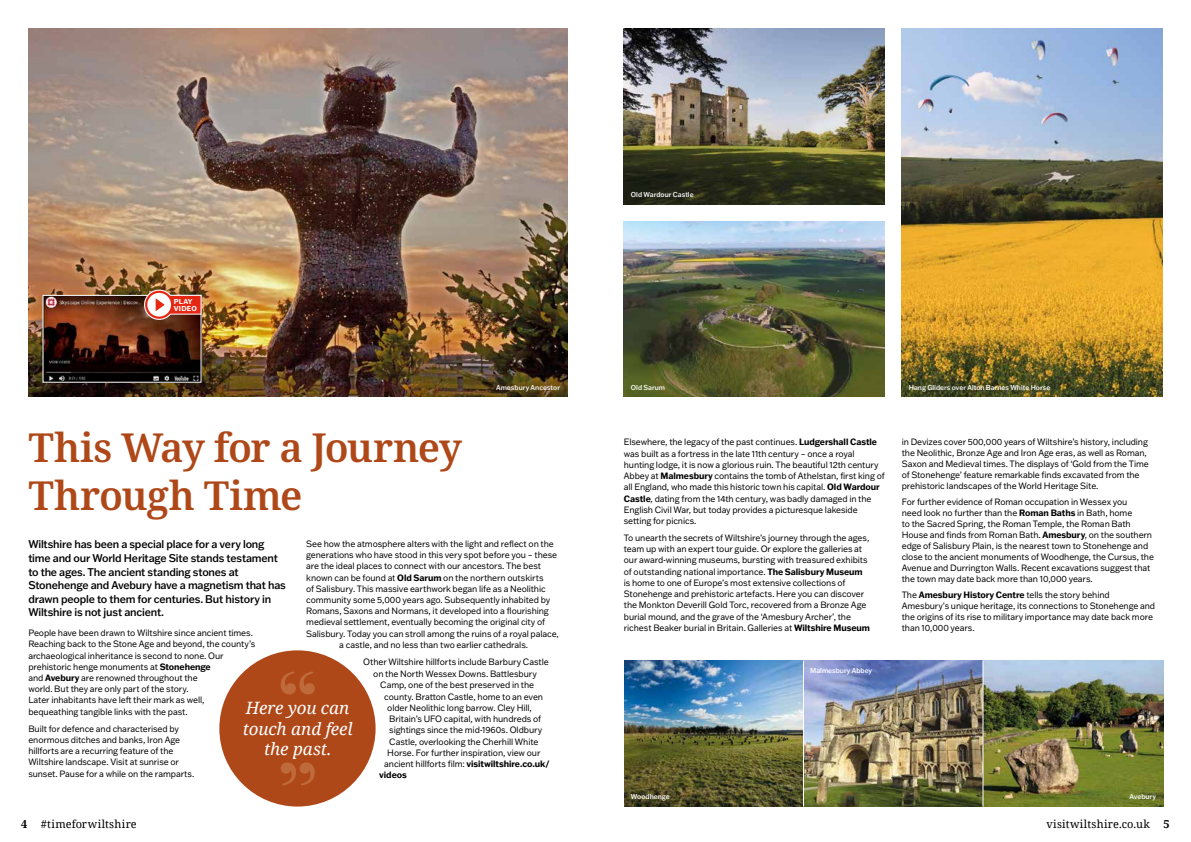
<style>
.page{position:relative;width:1191px;height:842px;background:#fff}
.page>*{position:absolute;margin:0;border:0;box-sizing:border-box;transform-origin:0 0}
.t1{font:600 40px/48px "Noto Serif";letter-spacing:-.02em;color:#af4819}
.t2{font:italic 17px/20.4px "Noto Serif";letter-spacing:-.005em;color:#fff;text-align:center}
.t3{font:500 11px/13.6px "Franklin Gothic ATF";letter-spacing:-.015em;color:#000;scale:.95 1}
.t4{font:11px "Noto Serif";letter-spacing:.025em;color:#000}
.t5{font:9px/11.2px "Franklin Gothic ATF";letter-spacing:-.01em;color:#000;scale:.95 1}
.t6{font:700 9px "Franklin Gothic ATF";letter-spacing:-.005em;color:#000;scale:.95 1}
.t7{font:500 7px "Franklin Gothic ATF";color:#fff;scale:.95 1}
.t8{font:700 7px/7px "Franklin Gothic ATF";letter-spacing:.02em;color:#fff}
.s1{font-weight:700}
</style>
<div class="page">
<img style="left:624px;top:660px;width:539px;height:146px">
<img style="left:28px;top:28px;width:539px;height:369px">
<img style="left:623px;top:221px;width:261px;height:176px">
<img style="left:623px;top:28px;width:261px;height:176px">
<img style="left:901px;top:28px;width:261px;height:369px">
<img style="left:45px;top:297px;width:154px;height:84px">
<div style="left:145px;top:291px;width:28px;height:27px;background:#e52713;border-radius:50%"></div>
<div style="left:144px;top:290px;width:30px;height:30px;border:3px solid #fff;border-radius:50%"></div>
<svg style="left:146px;top:292px;width:26px;height:26px"></svg>
<div style="left:145px;top:291px;width:28px;height:28px;border:2px solid #e52713;border-radius:50%"></div>
<svg style="left:155px;top:294px;width:47px;height:21px"></svg>
<div style="left:219px;top:650px;width:156px;height:156px;background:#af4819;border-radius:50%"></div>
<svg style="left:281px;top:672px;width:34px;height:22px"></svg>
<svg style="left:281px;top:762px;width:34px;height:23px"></svg>
<hr style="left:803px;top:660px;width:1px;height:146px;background:#fff">
<hr style="left:982px;top:660px;width:1px;height:146px;background:#fff">
<p class="t8" style="left:174px;top:298px;width:24px">PLAY<br>VIDEO</p>
<p class="t7" style="left:496px;top:383px;width:69px">Amesbury Ancestor</p>
<h1 class="t1" style="left:28px;top:424px;width:435px">This Way for a Journey<br>Through Time</h1>
<p class="t3" style="left:28px;top:537px;width:272px">Wiltshire has been a special place for a very long time and our World Heritage Site stands testament to the ages. The ancient standing stones at Stonehenge and Avebury have a magnetism that has drawn people to them for centuries. But history in Wiltshire is not just ancient.</p>
<p class="t5" style="left:28px;top:627px;width:240px">People have been drawn to Wiltshire since ancient times.<br>Reaching back to the Stone Age and beyond, the county’s archaeological inheritance is second to none. Our prehistoric henge monuments at <span class="s1">Stonehenge<br></span>and <span class="s1">Avebury</span> are renowned throughout the<br>world. But they are only part of the story.<br>Later inhabitants have left their mark as well, bequeathing tangible links with the past.</p>
<p class="t5" style="left:28px;top:722px;width:176px">Built for defence and characterised by enormous ditches and banks, Iron Age hillforts are a recurring feature of the Wiltshire landscape. Visit at sunrise or sunset. Pause for a while on the ramparts.</p>
<p class="t5" style="left:306px;top:538px;width:262px">See how the atmosphere alters with the light and reflect on the</p>
<p class="t5" style="left:306px;top:549px;width:266px">generations who have stood in this very spot before you – these</p>
<p class="t5" style="left:306px;top:560px;width:249px">are the ideal places to connect with our ancestors. The best</p>
<p class="t5" style="left:306px;top:571px;width:251px">known can be found at <span class="s1">Old Sarum</span> on the northern outskirts</p>
<p class="t5" style="left:306px;top:583px;width:254px">of Salisbury. This massive earthwork began life as a Neolithic</p>
<p class="t5" style="left:306px;top:594px;width:258px">community some 5,000 years ago. Subsequently inhabited by</p>
<p class="t5" style="left:306px;top:605px;width:257px">Romans, Saxons and Normans, it developed into a flourishing</p>
<p class="t5" style="left:306px;top:616px;width:253px">medieval settlement, eventually becoming the original city of</p>
<p class="t5" style="left:306px;top:627px;width:267px">Salisbury. Today you can stroll among the ruins of a royal palace,</p>
<p class="t5" style="left:339px;top:639px;width:200px">a castle, and no less than two earlier cathedrals.</p>
<p class="t5" style="left:363px;top:656px;width:197px">Other Wiltshire hillforts include Barbury Castle</p>
<p class="t5" style="left:373px;top:668px;width:174px">on the North Wessex Downs. Battlesbury</p>
<p class="t5" style="left:380px;top:679px;width:163px">Camp, one of the best preserved in the</p>
<p class="t5" style="left:384px;top:691px;width:169px">county. Bratton Castle, home to an even</p>
<p class="t5" style="left:387px;top:702px;width:154px">older Neolithic long barrow. Cley Hill,</p>
<p class="t5" style="left:389px;top:713px;width:161px">Britain’s UFO capital, with hundreds of</p>
<p class="t5" style="left:389px;top:724px;width:162px">sightings since the mid-1960s. Oldbury</p>
<p class="t5" style="left:389px;top:735px;width:159px">Castle, overlooking the Cherhill White</p>
<p class="t5" style="left:387px;top:747px;width:163px">Horse. For further inspiration, view our</p>
<p class="t5" style="left:384px;top:758px;width:175px">ancient hillforts film: <span class="s1">visitwiltshire.co.uk/</span></p>
<p class="t6" style="left:379px;top:769px;width:30px">videos</p>
<h2 class="t2" style="left:243px;top:697px;width:111px">Here you can touch and feel the past.</h2>
<p class="t7" style="left:631px;top:190px;width:68px">Old Wardour Castle</p>
<p class="t7" style="left:631px;top:383px;width:38px">Old Sarum</p>
<p class="t7" style="left:909px;top:383px;width:150px">Hang Gliders over Alton Barnes White Horse</p>
<p class="t5" style="left:624px;top:436px;width:276px">Elsewhere, the legacy of the past continues. <span class="s1">Ludgershall Castle </span>was built as a fortress in the late 11th century – once a royal hunting lodge, it is now a glorious ruin. The beautiful 12th century Abbey at <span class="s1">Malmesbury</span> contains the tomb of Athelstan, first king of all England, who made this historic town his capital. <span class="s1">Old Wardour Castle</span>, dating from the 14th century, was badly damaged in the English Civil War, but today provides a picturesque lakeside setting for picnics.</p>
<p class="t5" style="left:624px;top:532px;width:260px">To unearth the secrets of Wiltshire’s journey through the ages, team up with an expert tour guide. Or explore the galleries at our award-winning museums, bursting with treasured exhibits of outstanding national importance. <span class="s1">The Salisbury Museum </span>is home to one of Europe’s most extensive collections of Stonehenge and prehistoric artefacts. Here you can discover the Monkton Deverill Gold Torc, recovered from a Bronze Age burial mound, and the grave of the ‘Amesbury Archer’, the richest Beaker burial in Britain. Galleries at <span class="s1">Wiltshire Museum</span></p>
<p class="t7" style="left:810px;top:666px;width:67px">Malmesbury Abbey</p>
<p class="t5" style="left:901px;top:436px;width:262px;line-height:10.9px">in Devizes cover 500,000 years of Wiltshire’s history, including the Neolithic, Bronze Age and Iron Age eras, as well as Roman, Saxon and Medieval times. The displays of ‘Gold from the Time of Stonehenge’ feature remarkable finds excavated from the prehistoric landscapes of the World Heritage Site.</p>
<p class="t5" style="left:901px;top:497px;width:267px;line-height:10.9px">For further evidence of Roman occupation in Wessex you<br>need look no further than the <span class="s1">Roman Baths</span> in Bath, home<br>to the Sacred Spring, the Roman Temple, the Roman Bath House and finds from Roman Bath. <span class="s1">Amesbury</span>, on the southern edge of Salisbury Plain, is the nearest town to Stonehenge and close to the ancient monuments of Woodhenge, the Cursus, the Avenue and Durrington Walls. Recent excavations suggest that the town may date back more than 10,000 years.</p>
<p class="t5" style="left:901px;top:589px;width:268px;line-height:10.9px">The <span class="s1">Amesbury History Centre</span> tells the story behind Amesbury’s unique heritage, its connections to Stonehenge and the origins of its rise to military importance may date back more than 10,000 years.</p>
<p class="t7" style="left:631px;top:792px;width:42px">Woodhenge</p>
<p class="t7" style="left:1129px;top:792px;width:30px">Avebury</p>
<p class="t4" style="left:21px;top:816px;width:117px"><span class="s1">4</span> #timeforwiltshire</p>
<p class="t4" style="left:1046px;top:816px;width:125px">visitwiltshire.co.uk <span class="s1">5</span></p>
</div>
